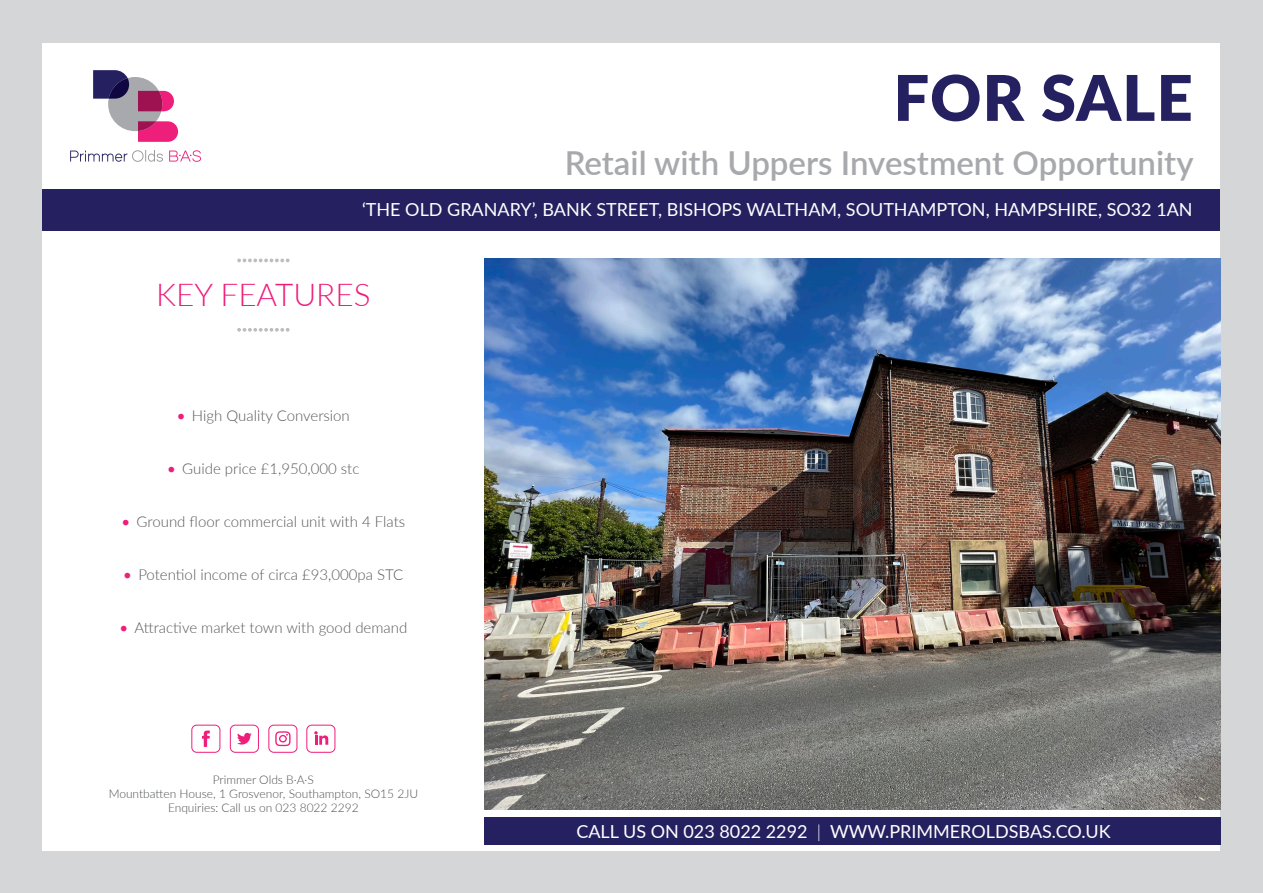
<style>
.page{position:relative;width:1263px;height:893px;background:#d5d6d8}
.page>*{position:absolute;margin:0;border:0;box-sizing:border-box;transform-origin:0 0}
.t1{font:900 63px "Lato";letter-spacing:.02em;color:#252161}
.t2{font:600 33px "Lato";color:#a8a9ad}
.t3{font:300 31.5px "Lato";color:#ee1e7b}
.t4{font:18px "Lato";color:#fff}
.t5{font:300 15px "Lato";color:#57585a}
.t6{font:300 12px "Lato";color:#4f5252}
.s1{font-weight:400;color:#ee1e7b}
.s2{font-weight:300}
</style>
<div class="page">
<div style="left:43px;top:43px;width:1177px;height:807px;background:#fff"></div>
<img style="left:484px;top:259px;width:736px;height:550px">
<div style="left:108px;top:77px;width:54px;height:54px;background:#a8a9ad;border-radius:50%"></div>
<svg style="left:93px;top:70px;width:36px;height:29px"></svg>
<svg style="left:138px;top:91px;width:36px;height:20px"></svg>
<svg style="left:138px;top:121px;width:40px;height:21px"></svg>
<svg style="left:70px;top:150px;width:93px;height:12px"></svg>
<svg style="left:169px;top:150px;width:32px;height:12px"></svg>
<div style="left:43px;top:189px;width:1177px;height:42px;background:#252161"></div>
<div style="left:306px;top:725px;width:29px;height:28px;border:1px solid #ee1e7b;border-radius:5px"></div>
<svg style="left:314px;top:731px;width:14px;height:14px"></svg>
<div style="left:191px;top:725px;width:29px;height:28px;border:1px solid #ee1e7b;border-radius:5px"></div>
<svg style="left:202px;top:730px;width:8px;height:17px"></svg>
<div style="left:268px;top:725px;width:29px;height:28px;border:1px solid #ee1e7b;border-radius:5px"></div>
<svg style="left:275px;top:731px;width:16px;height:15px"></svg>
<div style="left:230px;top:725px;width:29px;height:28px;border:1px solid #ee1e7b;border-radius:5px"></div>
<svg style="left:237px;top:733px;width:15px;height:12px"></svg>
<svg style="left:237px;top:328px;width:53px;height:4px"></svg>
<svg style="left:237px;top:259px;width:53px;height:3px"></svg>
<div style="left:484px;top:817px;width:736px;height:28px;background:#252161"></div>
<p class="t1" style="left:893px;top:51px;width:301px">FOR SALE</p>
<p class="t2" style="left:565px;top:139px;width:630px">Retail with Uppers Investment Opportunity</p>
<p class="t4" style="left:362px;top:197px;width:832px">‘THE OLD GRANARY’, BANK STREET, BISHOPS WALTHAM, SOUTHAMPTON, HAMPSHIRE, SO32 1AN</p>
<p class="t3" style="left:156px;top:273px;width:216px">KEY FEATURES</p>
<p class="t5" style="left:177px;top:406px;width:175px"><span class="s1">•</span> High Quality Conversion</p>
<p class="t5" style="left:167px;top:459px;width:194px"><span class="s1">•</span> Guide price £1,950,000 stc</p>
<p class="t5" style="left:122px;top:512px;width:285px"><span class="s1">•</span> Ground floor commercial unit with 4 Flats</p>
<p class="t5" style="left:123px;top:565px;width:282px"><span class="s1">•</span> Potentiol income of circa £93,000pa STC</p>
<p class="t5" style="left:119px;top:618px;width:289px"><span class="s1">•</span> Attractive market town with good demand</p>
<p class="t6" style="left:213px;top:771px;width:103px">Primmer Olds B·A·S</p>
<p class="t6" style="left:109px;top:785px;width:311px">Mountbatten House, 1 Grosvenor, Southampton, SO15 2JU</p>
<p class="t6" style="left:168px;top:800px;width:192px">Enquiries: Call us on 023 8022 2292</p>
<p class="t4" style="left:576px;top:819px;width:536px">CALL US ON 023 8022 2292 <span class="s2">|</span> WWW.PRIMMEROLDSBAS.CO.UK</p>
</div>
